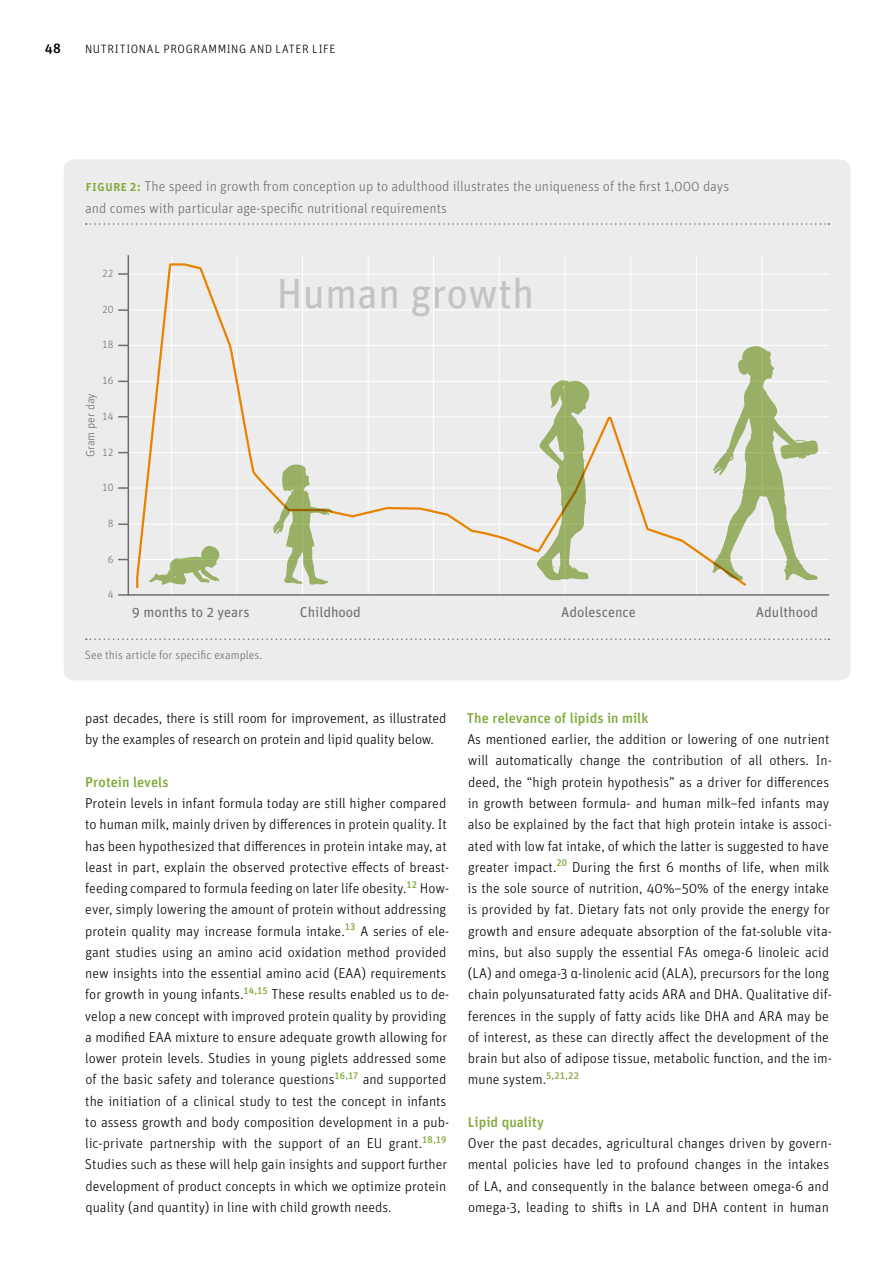
<style>
.page{position:relative;width:893px;height:1263px;background:#fff}
.page>*{position:absolute;margin:0;border:0;box-sizing:border-box;transform-origin:0 0}
.t1{font:42px "Unit Pro";color:#c3c3c3}
.t2{font:300 14.25px/21.3px "Unit Pro";color:#000}
.t3{font:300 14.25px/21.3px "Unit Pro";color:#706f6f}
.t4{font:500 14.25px "Unit Pro";letter-spacing:.005em;color:#83ab3e}
.t5{font:14.25px "Unit Pro";color:#706f6f}
.t6{font:500 13.5px "Unit Pro";color:#000}
.t7{font:300 12px "Unit Pro";color:#706f6f}
.t8{font:300 12px "Unit Pro";letter-spacing:.05em;color:#000}
.t9{font:300 10.5px "Unit Pro";color:#706f6f}
.s1{font-weight:500;color:#83ab3e}
.s2{font-family:"Unit Slab Pro"}
</style>
<div class="page">
<div style="left:64px;top:159px;width:786px;height:521px;background:#ececec;border-radius:11px"></div>
<svg style="left:86px;top:223px;width:743px;height:2px"></svg>
<svg style="left:127px;top:255px;width:703px;height:341px"></svg>
<svg style="left:118px;top:273px;width:11px;height:2px"></svg>
<svg style="left:118px;top:309px;width:11px;height:2px"></svg>
<svg style="left:118px;top:487px;width:11px;height:2px"></svg>
<svg style="left:118px;top:523px;width:11px;height:2px"></svg>
<svg style="left:118px;top:594px;width:11px;height:2px"></svg>
<svg style="left:86px;top:638px;width:743px;height:2px"></svg>
<svg style="left:135px;top:262px;width:613px;height:327px"></svg>
<svg style="left:149px;top:546px;width:70px;height:39px"></svg>
<svg style="left:273px;top:464px;width:60px;height:121px"></svg>
<svg style="left:712px;top:346px;width:106px;height:234px"></svg>
<svg style="left:536px;top:380px;width:54px;height:200px"></svg>
<p class="t6" style="left:45px;top:39px;width:18px">48</p>
<p class="t8" style="left:85px;top:41px;width:252px">NUTRITIONAL PROGRAMMING AND LATER LIFE</p>
<p class="t3" style="left:85px;top:175px;width:645px"><span class="s1">figure2:</span> The speed in growth from conception up to adulthood illustrates the uniqueness of the first 1,000 days and comes with particular age-specific nutritional requirements</p>
<p class="t9" style="left:102px;top:267px;width:13px">22</p>
<p class="t9" style="left:102px;top:303px;width:13px">20</p>
<p class="t9" style="left:102px;top:338px;width:13px">18</p>
<p class="t9" style="left:102px;top:374px;width:13px">16</p>
<p class="t9" style="left:102px;top:409px;width:13px">14</p>
<p class="t9" style="left:102px;top:445px;width:13px">12</p>
<p class="t9" style="left:102px;top:481px;width:13px">10</p>
<p class="t9" style="left:108px;top:517px;width:7px">8</p>
<p class="t9" style="left:108px;top:552px;width:7px">6</p>
<p class="t9" style="left:108px;top:587px;width:7px">4</p>
<p class="t7" style="left:83px;top:457px;width:66px;rotate:-90deg">Gram per day</p>
<h1 class="t1" style="left:276px;top:264px;width:259px">Human growth</h1>
<p class="t5" style="left:132px;top:602px;width:119px">9 months to 2 years</p>
<p class="t5" style="left:300px;top:602px;width:63px">Childhood</p>
<p class="t5" style="left:561px;top:602px;width:76px">Adolescence</p>
<p class="t5" style="left:756px;top:602px;width:64px">Adulthood</p>
<p class="t7" style="left:85px;top:647px;width:179px">See this article for specific examples.</p>
<p class="t2" style="left:85px;top:707px;width:363px">past decades, there is still room for improvement, as illustrated by the examples of research on protein and lipid quality below.</p>
<p class="t4" style="left:85px;top:771px;width:85px">Protein levels</p>
<p class="t2" style="left:85px;top:792px;width:366px">Protein levels in infant formula today are still higher compared to human milk, mainly driven by differences in protein quality. It has been hypothesized that differences in protein intake may, at least in part, explain the observed protective effects of breast&shy;feeding compared to formula feeding on later life obesity.<sup>12</sup> How&shy;ever, simply lowering the amount of protein without addressing protein quality may increase formula intake.<sup>13</sup> A series of ele&shy;gant studies using an amino acid oxidation method provided new insights into the essential amino acid (EAA) requirements for growth in young infants.<sup>14,15</sup> These results enabled us to de&shy;velop a new concept with improved protein quality by providing a modified EAA mixture to ensure adequate growth allowing for lower protein levels. Studies in young piglets addressed some of the basic safety and tolerance questions<sup>16,17</sup> and supported the initiation of a clinical study to test the concept in infants to assess growth and body composition development in a pub&shy;lic-private partnership with the support of an EU grant.<sup>18,19<br></sup>Studies such as these will help gain insights and support further development of product concepts in which we optimize protein quality (and quantity) in line with child growth needs.</p>
<p class="t4" style="left:467px;top:708px;width:183px">The relevance of lipids in milk</p>
<p class="t2" style="left:467px;top:728px;width:366px">As mentioned earlier, the addition or lowering of one nutrient will automatically change the contribution of all others. In&shy;deed, the “high protein hypothesis” as a driver for differences in growth between formula- and human milk–fed infants may also be explained by the fact that high protein intake is associ&shy;ated with low fat intake, of which the latter is suggested to have greater impact.<sup>20</sup> During the first 6 months of life, when milk is the sole source of nutrition, 40%–50% of the energy intake is provided by fat. Dietary fats not only provide the energy for growth and ensure adequate absorption of the fat-soluble vita&shy;mins, but also supply the essential FAs omega-6 linoleic acid (LA) and omega-3 <span class="s2">α</span>-linolenic acid (ALA), precursors for the long chain polyunsaturated fatty acids ARA and DHA. Qualitative dif&shy;ferences in the supply of fatty acids like DHA and ARA may be of interest, as these can directly affect the development of the brain but also of adipose tissue, metabolic function, and the im&shy;mune system.<sup>5,21,22</sup></p>
<p class="t4" style="left:468px;top:1112px;width:78px">Lipid quality</p>
<p class="t2" style="left:468px;top:1132px;width:366px">Over the past decades, agricultural changes driven by govern&shy;mental policies have led to profound changes in the intakes of LA, and consequently in the balance between omega-6 and omega-3, leading to shifts in LA and DHA content in human</p>
</div>
